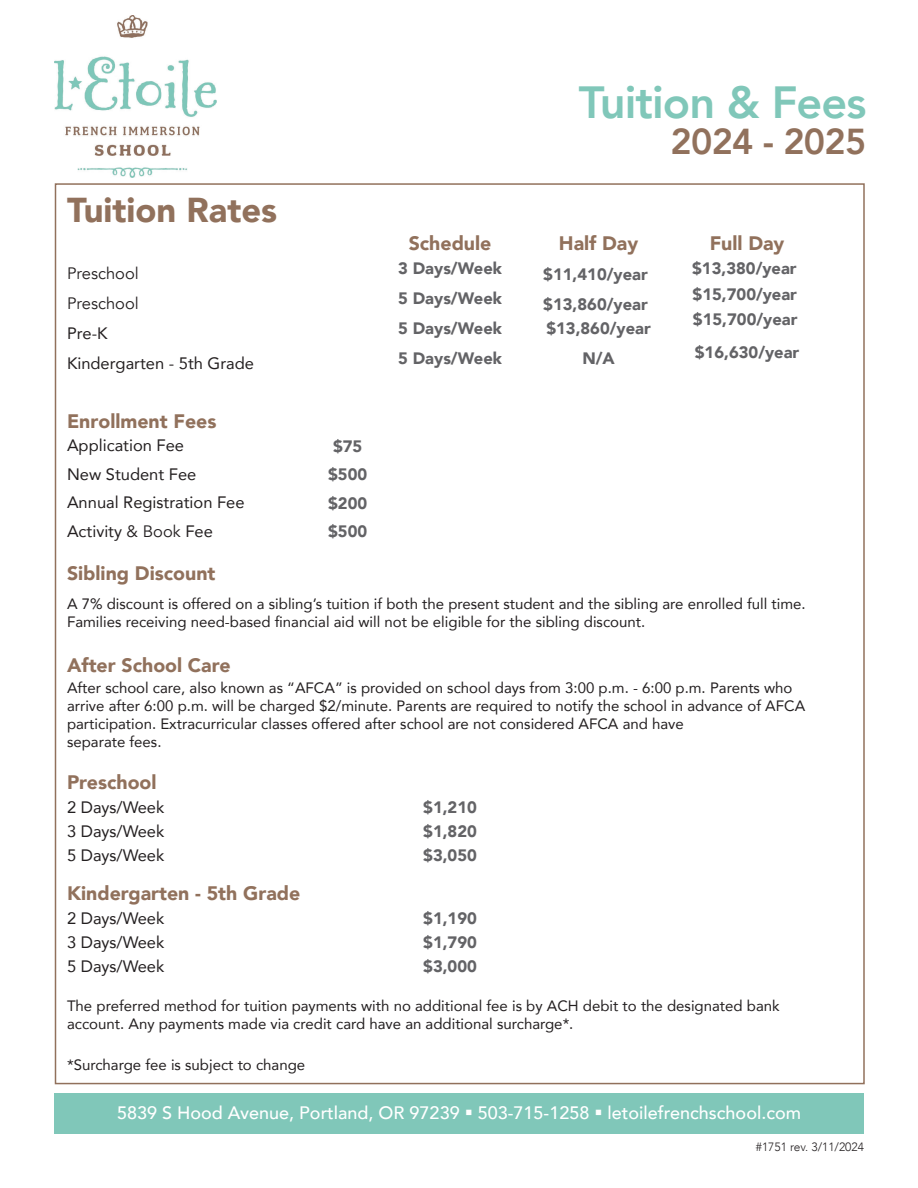
<style>
.page{position:relative;width:918px;height:1188px;background:#fff}
.page>*{position:absolute;margin:0;border:0;box-sizing:border-box;transform-origin:0 0}
.t1{font:800 45px "Avenir";letter-spacing:-.02em;color:#80c7b9}
.t2{font:800 36px "Avenir";letter-spacing:-.02em;color:#91715c}
.t3{font:900 34.5px "Avenir";color:#91715c}
.t4{font:900 19.5px "Avenir";color:#91715c}
.t5{font:500 18px "Avenir";color:#fff}
.t6{font:900 16.5px/30px "Avenir";color:#636366;text-align:justify}
.t7{font:16.5px/30px "Avenir";color:#231f20}
.t8{font:15px/18px "Avenir";color:#231f20}
.t9{font:300 12px "Avenir";color:#231f20}
.s1{font-style:inherit}
</style>
<div class="page">
<div style="left:54px;top:1093px;width:810px;height:41px;background:#80c7b9"></div>
<img style="left:54px;top:15px;width:162px;height:162px">
<p class="t3" style="left:67px;top:181px;width:212px">Tuition Rates</p>
<p class="t1" style="left:579px;top:68px;width:289px">Tuition &amp; Fees</p>
<p class="t2" style="left:671px;top:114px;width:197px">2024 - 2025</p>
<p class="t4" style="left:409px;top:227px;width:84px">Schedule</p>
<p class="t4" style="left:559px;top:227px;width:81px">Half Day</p>
<p class="t6" style="left:543px;top:259px;width:106px">$11,410/year</p>
<p class="t6" style="left:543px;top:289px;width:106px">$13,860/year</p>
<p class="t4" style="left:710px;top:227px;width:76px">Full Day</p>
<p class="t6" style="left:692px;top:256px;width:107px;line-height:25.3px">$13,380/year $15,700/year $15,700/year</p>
<p class="t6" style="left:695px;top:337px;width:106px">$16,630/year</p>
<p class="t6" style="left:398px;top:253px;width:105px">3 Days/Week 5 Days/Week 5 Days/Week 5 Days/Week</p>
<p class="t7" style="left:67px;top:258px;width:189px"><span class="s1">Preschool<br>Preschool<br></span>Pre-K<br>Kindergarten - 5th Grade</p>
<p class="t4" style="left:67px;top:404px;width:151px">Enrollment Fees</p>
<p class="t7" style="left:67px;top:431px;width:179px;line-height:28.5px">Application Fee<br>New Student Fee<br>Annual Registration Fee<br>Activity <span class="s1">&amp; Book</span> Fee</p>
<p class="t4" style="left:67px;top:557px;width:150px">Sibling Discount</p>
<p class="t8" style="left:67px;top:595px;width:740px">A 7% discount is offered on a sibling’s tuition if both the present student and the sibling are enrolled full time.<br>Families receiving need-based financial aid will not be eligible for the sibling discount.</p>
<p class="t4" style="left:67px;top:649px;width:165px">After School Care</p>
<p class="t8" style="left:67px;top:679px;width:740px">After school care, also known as “AFCA” is provided on school days from 3:00 p.m. - 6:00 p.m. Parents who arrive after 6:00 p.m. will be charged $2/minute. Parents are required to notify the school in advance of AFCA participation. Extracurricular classes offered after school are not considered AFCA and have</p>
<p class="t8" style="left:67px;top:733px;width:96px">separate fees.</p>
<p class="t4" style="left:67px;top:766px;width:91px">Preschool</p>
<p class="t7" style="left:67px;top:792px;width:99px">2 Days/Week</p>
<p class="t6" style="left:423px;top:792px;width:55px">$1,210</p>
<p class="t7" style="left:67px;top:816px;width:99px">3 Days/Week</p>
<p class="t6" style="left:423px;top:816px;width:55px">$1,820</p>
<p class="t7" style="left:67px;top:840px;width:99px">5 Days/Week</p>
<p class="t6" style="left:423px;top:840px;width:55px">$3,050</p>
<p class="t4" style="left:67px;top:877px;width:235px">Kindergarten - 5th Grade</p>
<p class="t7" style="left:67px;top:903px;width:99px">2 Days/Week</p>
<p class="t6" style="left:423px;top:903px;width:55px">$1,190</p>
<p class="t7" style="left:67px;top:927px;width:99px">3 Days/Week</p>
<p class="t6" style="left:423px;top:927px;width:55px">$1,790</p>
<p class="t7" style="left:67px;top:951px;width:99px">5 Days/Week</p>
<p class="t6" style="left:423px;top:951px;width:55px">$3,000</p>
<p class="t8" style="left:67px;top:997px;width:714px">The preferred method for tuition payments with no additional fee is by ACH debit to the designated bank account. Any payments made via credit card have an additional surcharge*.</p>
<p class="t8" style="left:67px;top:1055px;width:240px">*Surcharge fee is subject to change</p>
<p class="t6" style="left:546px;top:313px;width:106px;text-align:center">$13,860/year<br>N/A</p>
<p class="t6" style="left:333px;top:431px;width:31px">$75</p>
<p class="t6" style="left:328px;top:459px;width:41px">$500</p>
<p class="t6" style="left:328px;top:488px;width:41px">$200</p>
<p class="t6" style="left:328px;top:516px;width:41px">$500</p>
<p class="t5" style="left:117px;top:1098px;width:685px">5839 S Hood Avenue, Portland, OR 97239 ▪ 503-715-1258 ▪ letoilefrenchschool.com</p>
<p class="t9" style="left:756px;top:1139px;width:110px">#1751 rev. 3/11/2024</p>
</div>
